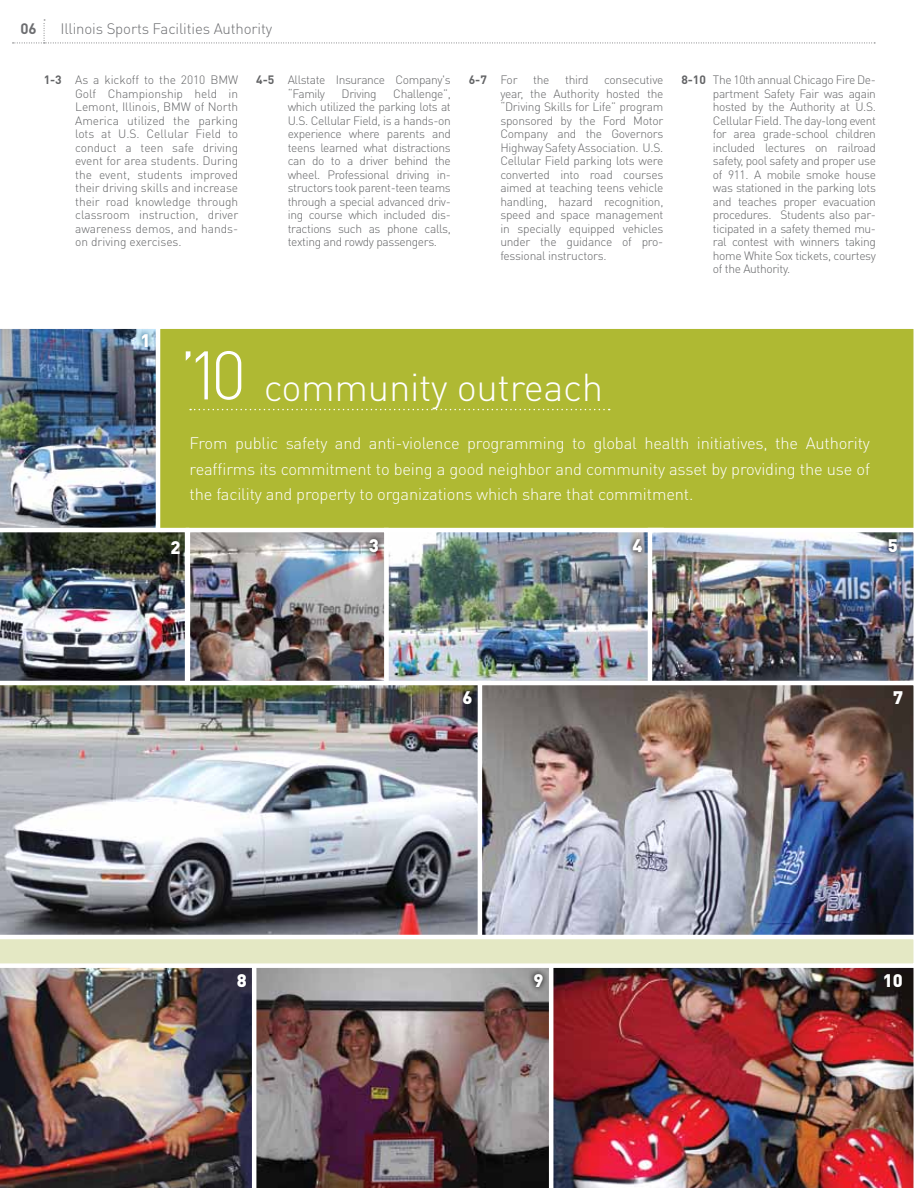
<style>
.page{position:relative;width:918px;height:1188px;background:#fff}
.page>*{position:absolute;margin:0;border:0;box-sizing:border-box;transform-origin:0 0}
.t1{font:300 67.5px "DINOT";color:#fff}
.t2{font:300 38.4px "DINOT";letter-spacing:-.01em;color:#fff}
.t3{font:900 18px "DINOT";color:#fff}
.t4{font:300 16.5px/25.5px "DINOT";letter-spacing:-.01em;color:#fff;text-align:justify}
.t5{font:300 15px "DINOT";letter-spacing:-.01em;color:#6d6e71}
.t6{font:700 15px "DINOT";color:#6d6e71}
.t7{font:300 12px/13.5px "DINOT";letter-spacing:-.03em;color:#636466;text-align:justify}
.t8{font:700 12px "DINOT";color:#636466}
.s1{font-weight:700}
.s2{font-weight:300}
</style>
<div class="page">
<div style="left:158px;top:327px;width:758px;height:226px;background:#afb933"></div>
<svg style="left:13px;top:20px;width:862px;height:24px"></svg>
<img style="left:610px;top:533px;width:38px;height:148px">
<img style="left:0;top:327px;width:610px;height:354px">
<img style="left:653px;top:533px;width:260px;height:148px">
<div style="left:648px;top:528px;width:270px;height:159px;border:4px solid #fff"></div>
<img style="left:553px;top:968px;width:361px;height:220px">
<img style="left:0;top:968px;width:252px;height:220px">
<img style="left:256px;top:968px;width:293px;height:220px">
<img style="left:0;top:685px;width:478px;height:250px">
<img style="left:483px;top:686px;width:430px;height:249px">
<div style="left:478px;top:681px;width:440px;height:270px;border:4px solid #fff"></div>
<svg style="left:0;top:935px;width:918px;height:33px"></svg>
<svg style="left:882px;top:533px;width:20px;height:25px"></svg>
<svg style="left:626px;top:534px;width:21px;height:24px"></svg>
<svg style="left:528px;top:968px;width:20px;height:25px"></svg>
<svg style="left:363px;top:533px;width:20px;height:25px"></svg>
<svg style="left:135px;top:328px;width:18px;height:25px"></svg>
<p class="t6" style="left:21px;top:19px;width:18px">06</p>
<p class="t5" style="left:60px;top:19px;width:213px">Illinois Sports Facilities Authority</p>
<p class="t7" style="left:75px;top:73px;width:165px;text-indent:-32px"><span class="s1">1-3</span> As a kickoff to the 2010 BMW Golf Championship held in Lemont, Illinois, BMW of North America utilized the parking lots at U.S. Cellular Field to conduct a teen safe driving event for area students. During the event, students improved their driving skills and increase their road knowledge through classroom instruction, driver awareness demos, and hands&shy;on driving exercises.</p>
<p class="t7" style="left:288px;top:73px;width:165px;text-indent:-32px"><span class="s1">4-5</span> Allstate Insurance Company's “Family</p>
<p class="t7" style="left:288px;top:86px;width:165px;text-indent:106px">Challenge”, which utilized the parking lots at U.S. Cellular Field, is a hands-on experience where parents and teens learned what distractions can do to a driver behind the wheel. Professional driving in&shy;structors took parent-teen teams through a special advanced driv&shy;ing course which included dis&shy;tractions such as phone calls, texting and rowdy passengers.</p>
<p class="t7" style="left:342px;top:86px;width:37px">Driving</p>
<p class="t7" style="left:500px;top:73px;width:165px;text-indent:104px">consecutive year, the Authority hosted the “Driving Skills for Life” program sponsored by the Ford Motor Company and the Governors Highway Safety Association. U.S.<br>Cellular Field parking lots were converted into road courses aimed at teaching teens vehicle handling, hazard recognition, speed and space management in specially equipped vehicles under the guidance of pro&shy;fessional instructors.</p>
<p class="t7" style="left:713px;top:73px;width:165px;text-indent:-31px"><span class="s1">8-10</span> The 10th annual Chicago Fire De&shy;partment Safety Fair was again hosted by the Authority at U.S.<br>Cellular Field. The day-long event for area grade-school children included lectures on railroad safety, pool safety and proper use of 911. A mobile smoke house was stationed in the parking lots and teaches proper evacuation procedures. Students also par&shy;ticipated in a safety themed mu&shy;ral contest with winners taking home White Sox tickets, courtesy of the Authority.</p>
<p class="t8" style="left:469px;top:72px;width:50px">6-7 <span class="s2">For</span></p>
<p class="t7" style="left:533px;top:73px;width:18px">the</p>
<p class="t7" style="left:565px;top:73px;width:25px">third</p>
<h3 class="t3" style="left:141px;top:328px;width:12px">1</h3>
<h1 class="t1" style="left:179px;top:329px;width:68px">’10</h1>
<h2 class="t2" style="left:264px;top:361px;width:341px">community outreach</h2>
<p class="t4" style="left:190px;top:430px;width:682px">From public safety and anti-violence programming to global health initiatives, the Authority reaffirms its commitment to being a good neighbor and community asset by providing the use of the facility and property to organizations which share that commitment.</p>
<h3 class="t3" style="left:170px;top:535px;width:12px">2</h3>
<h3 class="t3" style="left:369px;top:534px;width:12px">3</h3>
<h3 class="t3" style="left:633px;top:534px;width:12px">4</h3>
<h3 class="t3" style="left:888px;top:534px;width:12px">5</h3>
<h3 class="t3" style="left:463px;top:686px;width:12px">6</h3>
<h3 class="t3" style="left:893px;top:686px;width:12px">7</h3>
<h3 class="t3" style="left:237px;top:968px;width:12px">8</h3>
<h3 class="t3" style="left:533px;top:968px;width:12px">9</h3>
<h3 class="t3" style="left:883px;top:968px;width:22px">10</h3>
</div>
